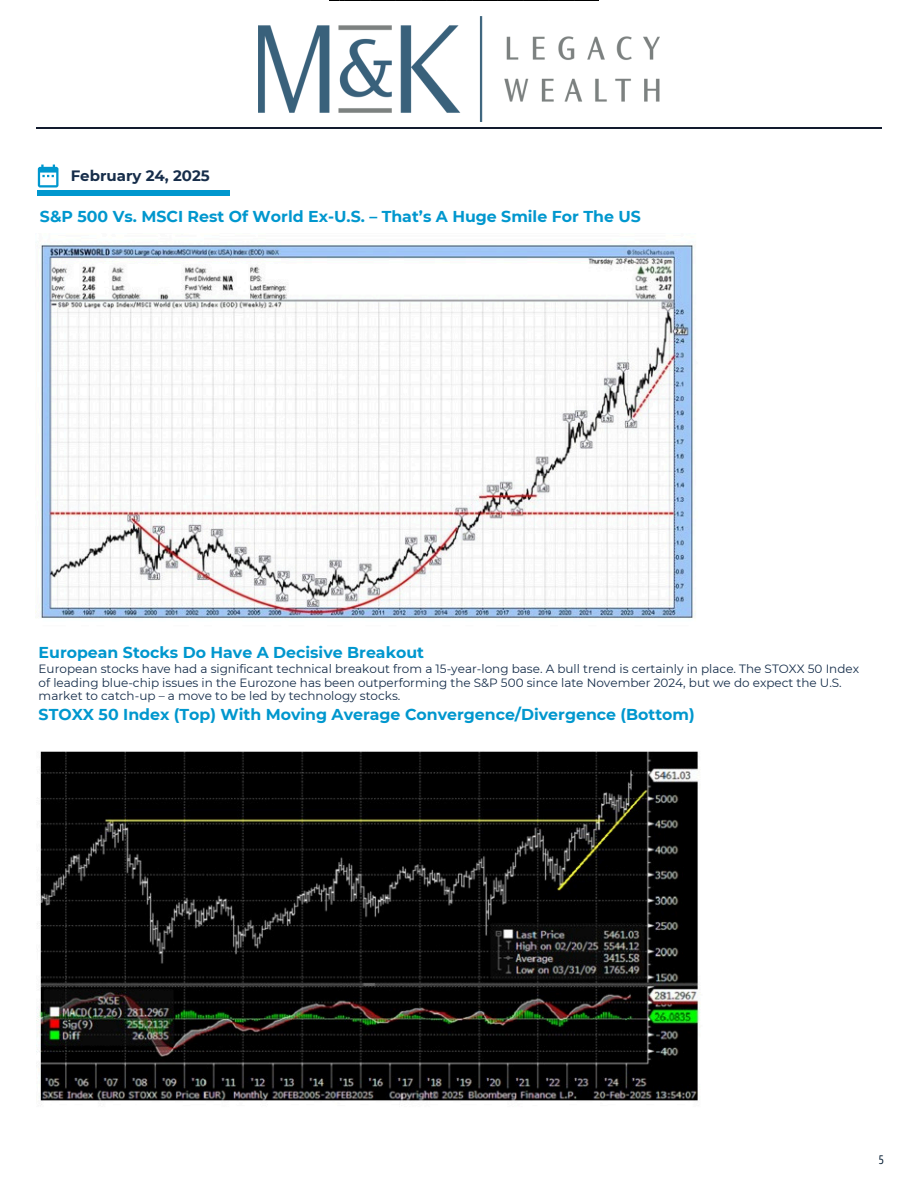
<style>
.page{position:relative;width:918px;height:1188px;background:#fff}
.page>*{position:absolute;margin:0;border:0;box-sizing:border-box;transform-origin:0 0}
.t1{font:700 15.75px "Montserrat";color:#0097ce}
.t2{font:700 15px "Montserrat";color:#162d4a}
.t3{font:12px/13.5px "Montserrat";color:#152d4a}
.t4{font:12px "Open Sans Condensed";color:#00182f}
</style>
<div class="page">
<svg style="left:38px;top:165px;width:21px;height:23px"></svg>
<hr style="left:38px;top:191px;width:192px;height:4px;background:#0097ce">
<hr style="left:36px;top:127px;width:846px;height:2px;background:#121b2e">
<img style="left:329px;top:0;width:269px;height:1px">
<img style="left:36px;top:244px;width:660px;height:375px">
<img style="left:36px;top:751px;width:664px;height:354px">
<img style="left:259px;top:17px;width:400px;height:105px">
<p class="t2" style="left:71px;top:167px;width:141px">February 24, 2025</p>
<p class="t1" style="left:40px;top:207px;width:602px">S&amp;P 500 Vs. MSCI Rest Of World Ex-U.S. – That’s A Huge Smile For The US</p>
<h1 class="t1" style="left:39px;top:642px;width:387px">European Stocks Do Have A Decisive Breakout</h1>
<h1 class="t3" style="left:39px;top:662px;width:822px">European stocks have had a significant technical breakout from a 15-year-long base. A bull trend is certainly in place. The STOXX 50 Index of leading blue-chip issues in the Eurozone has been outperforming the S&amp;P 500 since late November 2024, but we do expect the U.S. market to catch-up – a move to be led by technology stocks.</h1>
<p class="t1" style="left:39px;top:704px;width:658px">STOXX 50 Index (Top) With Moving Average Convergence/Divergence (Bottom)</p>
<p class="t4" style="left:879px;top:1151px;width:7px">5</p>
</div>
